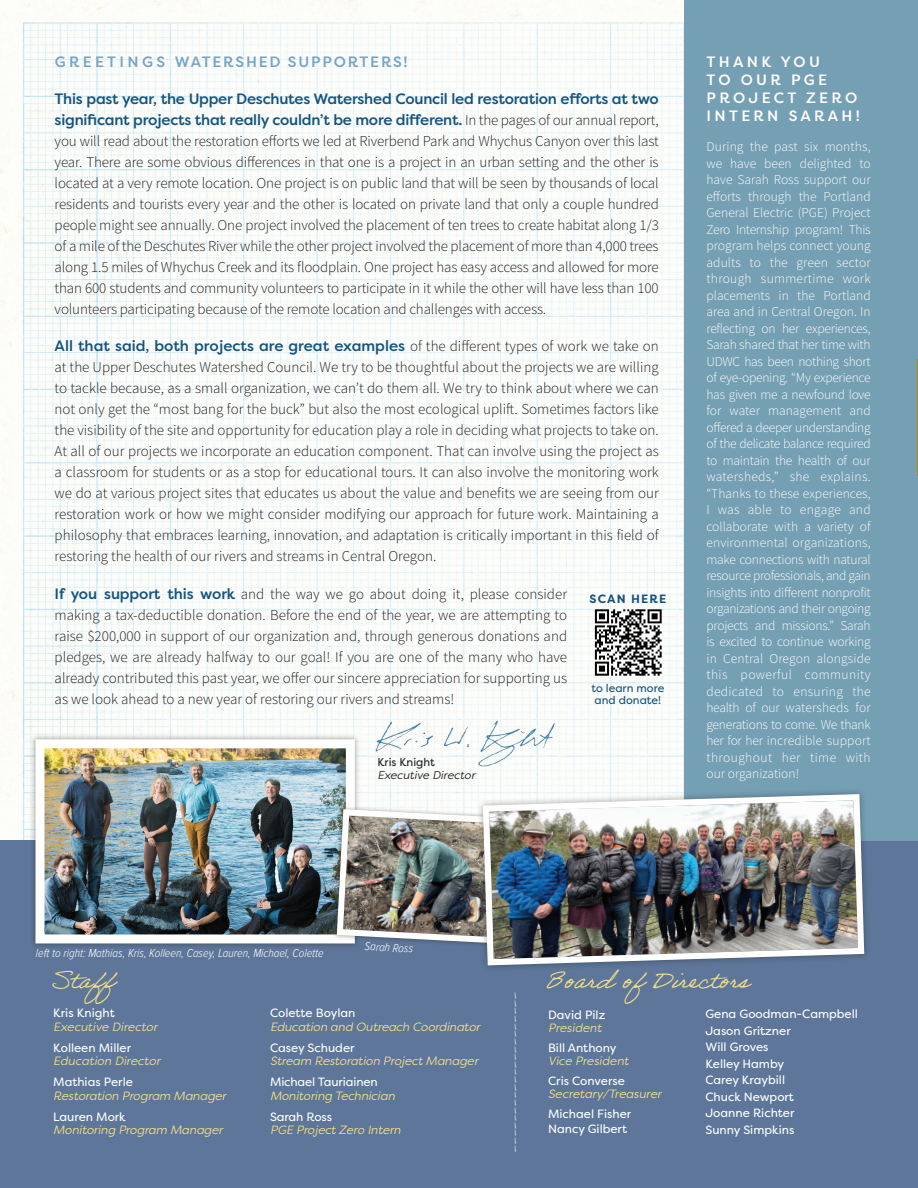
<style>
.page{position:relative;width:918px;height:1188px;background:#fff}
.page>*{position:absolute;margin:0;border:0;box-sizing:border-box;transform-origin:0 0}
.t1{font:24px "Adobe Handwriting Ernie";color:#f3df87}
.t2{font:300 15px/21px "Source Sans Pro";color:#231f20;text-align:justify}
.headline{font:500 15px/18px "Filson Pro";letter-spacing:.22em;color:#fff}
.headline-2{font:500 15px "Filson Pro";letter-spacing:.12em;color:#78a4c3}
.t3{font:15px "Adobe Handwriting Ernie";color:#c4dceb}
.t4{font:300 13.5px/16.5px "Source Sans Pro";letter-spacing:.01em;color:#fff;text-align:justify}
.t5{font:italic 12px/13.5px "Filson Pro";letter-spacing:-.01em;color:#f3df87}
.t6{font:12px/13.5px "Filson Pro";color:#fff}
.t7{font:italic 300 12px "Proxima Nova Cond";color:#fff}
.t8{font:700 12px "Filson Pro";letter-spacing:.1em;color:#15537e}
.t9{font:italic 11.25px/13.5px "Filson Pro";color:#231f20}
.t10{font:11.25px/12px "Filson Pro";color:#15537e}
.s1{font-family:"Filson Pro";font-weight:500;color:#15537e}
.s2{font-style:normal}
.s3{font-style:normal;color:#fff}
.s4{font-style:italic;color:#f3df87}
</style>
<div class="page">
<img style="left:0;top:0;width:685px;height:841px">
<div style="left:0;top:841px;width:918px;height:347px;background:#5d7699"></div>
<img style="left:374px;top:716px;width:189px;height:55px">
<img style="left:31px;top:735px;width:328px;height:211px">
<div style="left:685px;top:0;width:233px;height:841px;background:#759fb3"></div>
<div style="left:332px;top:805px;width:172px;height:142px;background:#231f20;opacity:.42"></div>
<img style="left:334px;top:806px;width:142px;height:140px">
<div style="left:476px;top:787px;width:395px;height:185px;background:#231f20;opacity:.42"></div>
<img style="left:480px;top:791px;width:387px;height:178px">
<hr style="left:917px;top:359px;width:1px;height:117px;background:#b48605">
<img style="left:594px;top:609px;width:68px;height:67px">
<p class="headline-2" style="left:55px;top:51px;width:354px">GREETINGS WATERSHED SUPPORTERS!</p>
<p class="t2" style="left:55px;top:88px;width:606px"><span class="s1">This past year, the Upper Deschutes Watershed Council led restoration efforts at two significant projects that really couldn’t be more different.</span> In the pages of our annual report, you will read about the restoration efforts we led at Riverbend Park and Whychus Canyon over this last year. There are some obvious differences in that one is a project in an urban setting and the other is located at a very remote location. One project is on public land that will be seen by thousands of local residents and tourists every year and the other is located on private land that only a couple hundred people might see annually. One project involved the placement of ten trees to create habitat along 1/3 of a mile of the Deschutes River while the other project involved the placement of more than 4,000 trees along 1.5 miles of Whychus Creek and its floodplain. One project has easy access and allowed for more than 600 students and community volunteers to participate in it while the other will have less than 100 volunteers participating because of the remote location and challenges with access.</p>
<p class="t2" style="left:55px;top:336px;width:606px"><span class="s1">All that said, both projects are great examples</span> of the different types of work we take on at the Upper Deschutes Watershed Council. We try to be thoughtful about the projects we are willing to tackle because, as a small organization, we can’t do them all. We try to think about where we can not only get the “most bang for the buck” but also the most ecological uplift. Sometimes factors like the visibility of the site and opportunity for education play a role in deciding what projects to take on.<br>At all of our projects we incorporate an education component. That can involve using the project as a classroom for students or as a stop for educational tours. It can also involve the monitoring work we do at various project sites that educates us about the value and benefits we are seeing from our restoration work or how we might consider modifying our approach for future work. Maintaining a philosophy that embraces learning, innovation, and adaptation is critically important in this field of restoring the health of our rivers and streams in Central Oregon.</p>
<p class="t2" style="left:55px;top:583px;width:514px"><span class="s1">If you support this work</span> and the way we go about doing it, please consider making a tax-deductible donation. Before the end of the year, we are attempting to raise $200,000 in support of our organization and, through generous donations and pledges, we are already halfway to our goal! If you are one of the many who have already contributed this past year, we offer our sincere appreciation for supporting us as we look ahead to a new year of restoring our rivers and streams!</p>
<p class="t8" style="left:589px;top:591px;width:78px">SCAN HERE</p>
<p class="t10" style="left:591px;top:682px;width:75px">to learn more and donate!</p>
<p class="t9" style="left:377px;top:755px;width:99px"><span class="s2">Kris Knight<br></span>Executive Director</p>
<p class="headline" style="left:707px;top:53px;width:155px">THANK YOU<br>TO OUR PGE<br>PROJECT ZERO<br>INTERN SARAH!</p>
<p class="t4" style="left:706px;top:138px;width:166px">During the past six months, we have been delighted to have Sarah Ross support our efforts through the Portland General Electric (PGE) Project Zero Internship program! This program helps connect young adults to the green sector through summertime work placements in the Portland area and in Central Oregon. In reflecting on her experiences, Sarah shared that her time with UDWC has been nothing short of eye-opening. “My experience has given me a newfound love for water management and offered a deeper understanding of the delicate balance required to maintain the health of our watersheds,” she explains. “Thanks to these experiences, I was able to engage and collaborate with a variety of environmental organizations, make connections with natural resource professionals, and gain insights into different nonprofit organizations and their ongoing projects and missions.” Sarah is excited to continue working in Central Oregon alongside this powerful community dedicated to ensuring the health of our watersheds for generations to come. We thank her for her incredible support throughout her time with our organization!</p>
<p class="t7" style="left:36px;top:944px;width:289px">left to right: Mathias, Kris, Kolleen, Casey, Lauren, Michael, Colette</p>
<p class="t7" style="left:365px;top:937px;width:50px;rotate:3deg">Sarah Ross</p>
<p class="t1" style="left:50px;top:965px;width:65px">Staff</p>
<p class="t6" style="left:53px;top:1006px;width:63px">Kris Knight</p>
<p class="t5" style="left:53px;top:1019px;width:106px">Executive Director</p>
<p class="t6" style="left:53px;top:1041px;width:79px">Kolleen Miller</p>
<p class="t5" style="left:53px;top:1054px;width:108px">Education Director</p>
<p class="t6" style="left:53px;top:1075px;width:81px">Mathias Perle</p>
<p class="t5" style="left:53px;top:1089px;width:174px">Restoration Program Manager</p>
<p class="t6" style="left:53px;top:1110px;width:74px">Lauren Mork</p>
<p class="t5" style="left:53px;top:1123px;width:171px">Monitoring Program Manager</p>
<p class="t5" style="left:270px;top:1006px;width:212px"><span class="s3">Colette Boylan<br></span>Education and Outreach Coordinator</p>
<p class="t6" style="left:270px;top:1041px;width:86px">Casey Schuder</p>
<p class="t5" style="left:270px;top:1054px;width:210px">Stream Restoration Project Manager</p>
<p class="t5" style="left:270px;top:1075px;width:126px"><span class="s3">Michael Tauriainen<br></span>Monitoring Technician</p>
<p class="t5" style="left:270px;top:1110px;width:132px"><span class="s3">Sarah Ross<br></span>PGE Project Zero Intern</p>
<p class="t3" style="left:506px;top:1153px;width:162px;rotate:-90deg">---------------------</p>
<p class="t1" style="left:545px;top:966px;width:206px">Board of Directors</p>
<p class="t6" style="left:548px;top:1008px;width:59px">David Pilz<br><span class="s4">President</span></p>
<p class="t6" style="left:548px;top:1041px;width:70px">Bill Anthony</p>
<p class="t5" style="left:548px;top:1054px;width:82px">Vice President</p>
<p class="t6" style="left:548px;top:1074px;width:78px">Cris Converse</p>
<p class="t5" style="left:548px;top:1087px;width:115px">Secretary/Treasurer</p>
<p class="t6" style="left:548px;top:1107px;width:85px">Michael Fisher</p>
<p class="t6" style="left:548px;top:1122px;width:80px">Nancy Gilbert</p>
<p class="t6" style="left:705px;top:1007px;width:154px">Gena Goodman-Campbell</p>
<p class="t6" style="left:705px;top:1024px;width:87px">Jason Gritzner</p>
<p class="t6" style="left:705px;top:1040px;width:65px">Will Groves</p>
<p class="t6" style="left:705px;top:1057px;width:80px">Kelley Hamby</p>
<p class="t6" style="left:705px;top:1073px;width:81px">Carey Kraybill</p>
<p class="t6" style="left:705px;top:1090px;width:90px">Chuck Newport</p>
<p class="t6" style="left:705px;top:1106px;width:90px">Joanne Richter</p>
<p class="t6" style="left:705px;top:1123px;width:90px">Sunny Simpkins</p>
</div>
